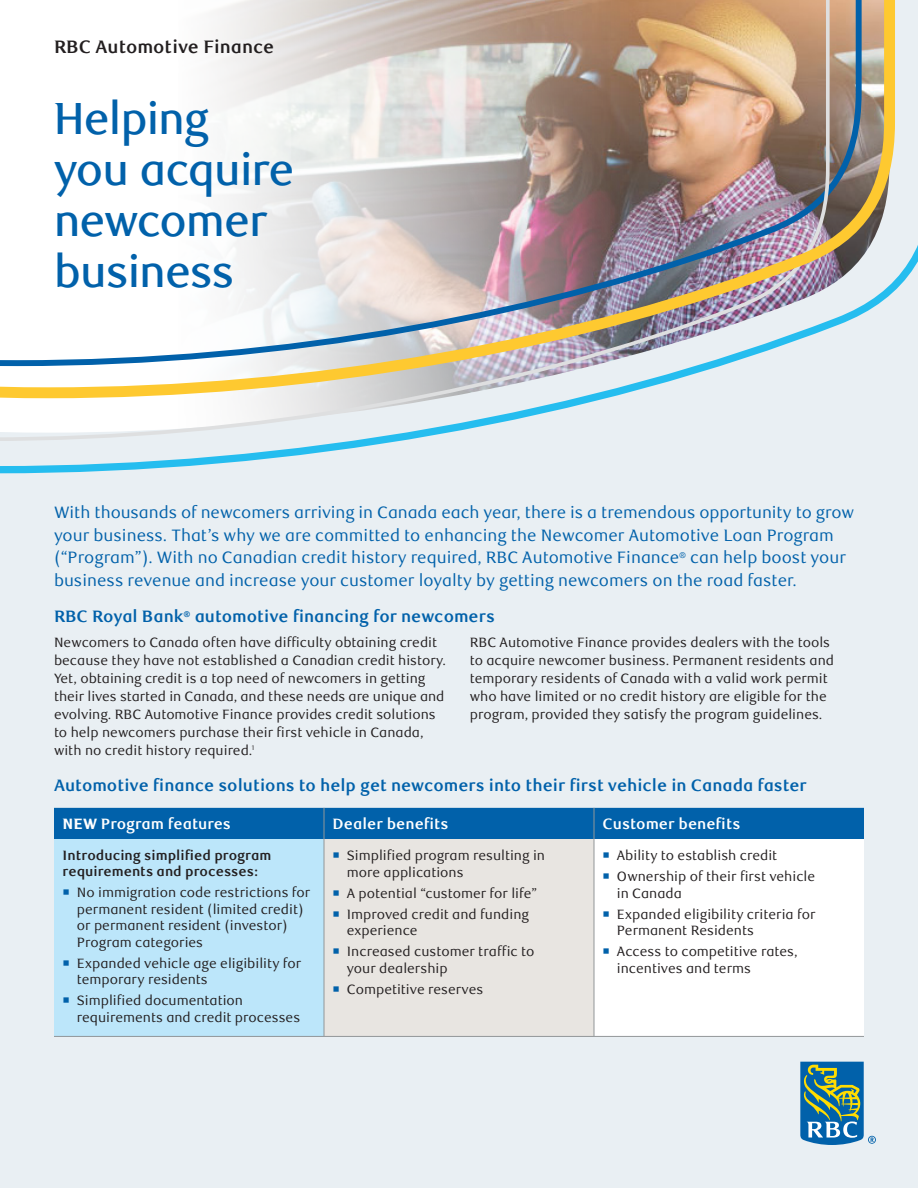
<style>
.page{position:relative;width:918px;height:1188px;background:#e9eff3}
.page>*{position:absolute;margin:0;border:0;box-sizing:border-box;transform-origin:0 0}
.t1{font:500 45px/51px "RBC Display";letter-spacing:-.015em;color:#0161aa}
.body_new_VIS_ID{font:700 18px "RBC Text";color:#231f20}
.t2{font:16.5px/22.5px "RBC Text";color:#0161aa}
.subhead_1_new_VIS_ID{font:700 16.5px "RBC Text";color:#0161aa}
.body_copy_new_VI{font:700 15px "RBC Text";color:#fff}
.body_new_VIS_ID-2{font:13.5px/18px "RBC Text";color:#231f20}
.Body{font:13.5px/16.5px "RBC Text";color:#231f20}
.Body-2{font:700 13.5px/16.5px "RBC Text";color:#231f20}
.s1{font-weight:800}
.s2{color:#0161aa}
</style>
<div class="page">
<svg style="left:0;top:245px;width:918px;height:228px"></svg>
<img style="left:0;top:0;width:895px;height:398px">
<svg style="left:800px;top:1062px;width:76px;height:83px"></svg>
<div style="left:46px;top:91px;width:255px;height:206px;background:#fff;opacity:.5"></div>
<div style="left:47px;top:32px;width:235px;height:31px;background:#fff;opacity:.75"></div>
<div style="left:54px;top:808px;width:810px;height:31px;background:#0161aa"></div>
<div style="left:54px;top:839px;width:270px;height:197px;background:#bce6fa"></div>
<div style="left:324px;top:839px;width:270px;height:197px;background:#e8e5e1"></div>
<div style="left:594px;top:839px;width:270px;height:197px;background:#fff"></div>
<hr style="left:324px;top:808px;width:1px;height:31px;background:#929799">
<hr style="left:594px;top:808px;width:1px;height:31px;background:#929799">
<hr style="left:324px;top:839px;width:1px;height:197px;background:#929799">
<hr style="left:594px;top:839px;width:1px;height:197px;background:#929799">
<hr style="left:54px;top:1036px;width:270px;height:1px;background:#929799">
<hr style="left:324px;top:1036px;width:270px;height:1px;background:#929799">
<hr style="left:594px;top:1036px;width:270px;height:1px;background:#929799">
<p class="body_new_VIS_ID" style="left:54px;top:37px;width:222px">RBC Automotive Finance</p>
<p class="t1" style="left:54px;top:94px;width:242px">Helping you acquire newcomer business</p>
<p class="t2" style="left:54px;top:502px;width:802px">With thousands of newcomers arriving in Canada each year, there is a tremendous opportunity to grow your business. That’s why we are committed to enhancing the Newcomer Automotive Loan Program (“Program”). With no Canadian credit history required, RBC Automotive Finance<sup>®</sup> can help boost your business revenue and increase your customer loyalty by getting newcomers on the road faster.</p>
<p class="subhead_1_new_VIS_ID" style="left:54px;top:607px;width:442px">RBC Royal Bank<sup>®</sup> automotive financing for newcomers</p>
<p class="body_new_VIS_ID-2" style="left:54px;top:633px;width:393px">Newcomers to Canada often have difficulty obtaining credit because they have not established a Canadian credit history.<br>Yet, obtaining credit is a top need of newcomers in getting their lives started in Canada, and these needs are unique and evolving. RBC Automotive Finance provides credit solutions to help newcomers purchase their first vehicle in Canada, with no credit history required.<sup>1</sup></p>
<p class="body_new_VIS_ID-2" style="left:470px;top:633px;width:366px">RBC Automotive Finance provides dealers with the tools to acquire newcomer business. Permanent residents and temporary residents of Canada with a valid work permit who have limited or no credit history are eligible for the program, provided they satisfy the program guidelines.</p>
<p class="subhead_1_new_VIS_ID" style="left:54px;top:775px;width:754px">Automotive finance solutions to help get newcomers into their first vehicle in Canada faster</p>
<p class="body_copy_new_VI" style="left:63px;top:815px;width:170px"><span class="s1">NEW</span> Program features</p>
<p class="body_copy_new_VI" style="left:333px;top:815px;width:118px">Dealer benefits</p>
<p class="body_copy_new_VI" style="left:603px;top:815px;width:139px">Customer benefits</p>
<p class="Body-2" style="left:63px;top:847px;width:210px">Introducing simplified program requirements and processes:</p>
<p class="Body" style="left:77px;top:885px;width:235px;text-indent:-14px"><span class="s2">○</span> No immigration code restrictions for permanent resident (limited credit) or permanent resident (investor)<br>Program categories</p>
<p class="Body" style="left:77px;top:955px;width:226px;text-indent:-14px"><span class="s2">○</span> Expanded vehicle age eligibility for temporary residents</p>
<p class="Body" style="left:77px;top:993px;width:225px;text-indent:-14px"><span class="s2">○</span> Simplified documentation requirements and credit processes</p>
<p class="Body" style="left:347px;top:848px;width:200px;text-indent:-14px"><span class="s2">○</span> Simplified program resulting in more applications</p>
<p class="Body" style="left:333px;top:885px;width:206px"><span class="s2">○</span> A potential “customer for life”</p>
<p class="Body" style="left:347px;top:906px;width:184px;text-indent:-14px"><span class="s2">○</span> Improved credit and funding experience</p>
<p class="Body" style="left:347px;top:944px;width:189px;text-indent:-14px"><span class="s2">○</span> Increased customer traffic to your dealership</p>
<p class="Body" style="left:333px;top:981px;width:152px"><span class="s2">○</span> Competitive reserves</p>
<p class="Body" style="left:603px;top:848px;width:176px"><span class="s2">○</span> Ability to establish credit</p>
<p class="Body" style="left:617px;top:869px;width:200px;text-indent:-14px"><span class="s2">○</span> Ownership of their first vehicle in Canada</p>
<p class="Body" style="left:617px;top:906px;width:200px;text-indent:-14px"><span class="s2">○</span> Expanded eligibility criteria for<br>Permanent Residents</p>
<p class="Body" style="left:617px;top:944px;width:182px;text-indent:-14px"><span class="s2">○</span> Access to competitive rates, incentives and terms</p>
</div>
